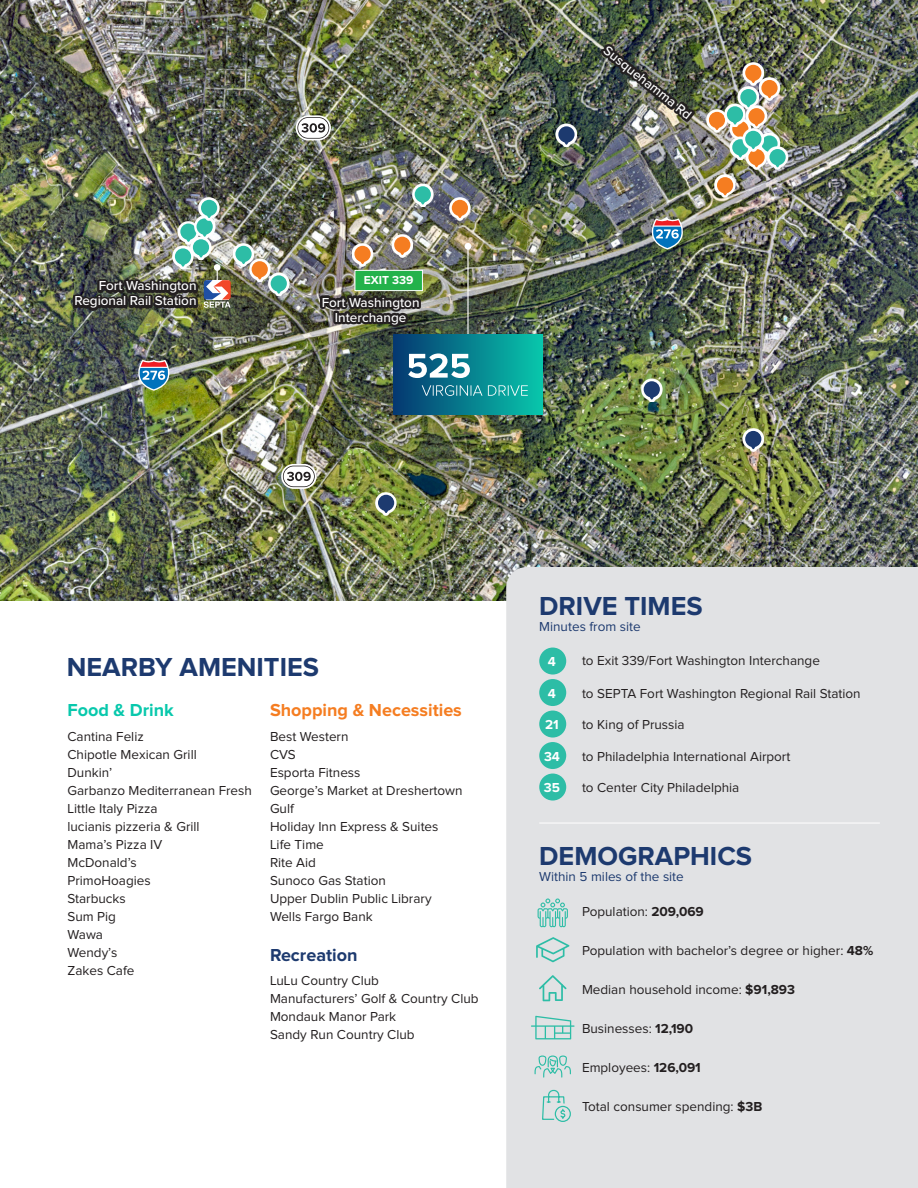
<style>
.page{position:relative;width:918px;height:1188px;background:#fff}
.page>*{position:absolute;margin:0;border:0;box-sizing:border-box;transform-origin:0 0}
.body_text{font:700 27px "Proxima Nova";color:#1d3a6f}
.body_text-2{font:700 18px "Proxima Nova";color:#f57d21}
.body_text-3{font:700 18px "Proxima Nova";color:#08c8ac}
.body_text-4{font:700 18px "Proxima Nova";color:#1d3a6f}
.title_1{font:13.5px "Proxima Nova";color:#231f20}
.title_1-2{font:500 13.5px "Proxima Nova";color:#fff}
.title_1-3{font:13.5px "Proxima Nova";color:#1d3a6f}
.title_1-4{font:700 13.5px "Proxima Nova";color:#fff}
.title_1-5{font:700 12px "Proxima Nova";color:#fff}
.s1{font-weight:700}
</style>
<div class="page">
<img style="left:0;top:0;width:918px;height:601px">
<div style="left:506px;top:567px;width:412px;height:621px;background:#e1e2e4"></div>
<svg style="left:73px;top:279px;width:125px;height:31px;background:#33332e"></svg>
<svg style="left:320px;top:295px;width:101px;height:32px;background:#3e3d35"></svg>
<div style="left:355px;top:270px;width:67px;height:21px;background:#23b24b"></div>
<div style="left:355px;top:270px;width:68px;height:21px;border:1px solid #fff"></div>
<img style="left:601px;top:44px;width:93px;height:77px">
<svg style="left:352px;top:243px;width:21px;height:24px"></svg>
<svg style="left:354px;top:246px;width:17px;height:18px"></svg>
<svg style="left:392px;top:234px;width:21px;height:23px"></svg>
<svg style="left:394px;top:237px;width:16px;height:18px"></svg>
<svg style="left:449px;top:197px;width:22px;height:24px"></svg>
<svg style="left:452px;top:200px;width:16px;height:18px"></svg>
<svg style="left:743px;top:62px;width:21px;height:3px"></svg>
<svg style="left:706px;top:109px;width:3px;height:24px"></svg>
<svg style="left:746px;top:167px;width:21px;height:3px"></svg>
<svg style="left:714px;top:175px;width:22px;height:23px"></svg>
<svg style="left:717px;top:177px;width:16px;height:18px"></svg>
<svg style="left:412px;top:184px;width:22px;height:23px"></svg>
<svg style="left:415px;top:186px;width:16px;height:18px"></svg>
<svg style="left:287px;top:273px;width:2px;height:23px"></svg>
<svg style="left:172px;top:246px;width:3px;height:23px"></svg>
<svg style="left:198px;top:197px;width:22px;height:3px"></svg>
<svg style="left:767px;top:146px;width:21px;height:24px"></svg>
<img style="left:709px;top:65px;width:77px;height:102px">
<svg style="left:375px;top:492px;width:22px;height:24px"></svg>
<svg style="left:378px;top:495px;width:16px;height:18px"></svg>
<svg style="left:641px;top:379px;width:21px;height:23px"></svg>
<svg style="left:644px;top:381px;width:16px;height:18px"></svg>
<svg style="left:556px;top:124px;width:21px;height:23px"></svg>
<svg style="left:558px;top:126px;width:17px;height:19px"></svg>
<svg style="left:743px;top:428px;width:21px;height:24px"></svg>
<svg style="left:745px;top:431px;width:16px;height:18px"></svg>
<svg style="left:539px;top:975px;width:28px;height:26px"></svg>
<svg style="left:536px;top:937px;width:33px;height:25px"></svg>
<svg style="left:531px;top:1016px;width:44px;height:23px"></svg>
<svg style="left:541px;top:1089px;width:31px;height:34px"></svg>
<svg style="left:538px;top:898px;width:30px;height:29px"></svg>
<svg style="left:535px;top:1056px;width:36px;height:22px"></svg>
<div style="left:539px;top:648px;width:27px;height:27px;background:#2dbda6;border-radius:50%"></div>
<div style="left:539px;top:679px;width:27px;height:27px;background:#2dbda6;border-radius:50%"></div>
<div style="left:539px;top:711px;width:27px;height:27px;background:#2dbda6;border-radius:50%"></div>
<div style="left:539px;top:742px;width:27px;height:27px;background:#2dbda6;border-radius:50%"></div>
<div style="left:539px;top:774px;width:27px;height:27px;background:#2dbda6;border-radius:50%"></div>
<hr style="left:539px;top:823px;width:341px;height:1px;background:#fff">
<svg style="left:650px;top:218px;width:35px;height:31px"></svg>
<svg style="left:136px;top:360px;width:35px;height:31px"></svg>
<hr style="left:467px;top:246px;width:2px;height:104px;background:#fff">
<div style="left:465px;top:243px;width:6px;height:7px;background:#fff;border-radius:50%"></div>
<svg style="left:281px;top:464px;width:35px;height:25px"></svg>
<svg style="left:283px;top:466px;width:32px;height:21px"></svg>
<svg style="left:296px;top:115px;width:35px;height:25px"></svg>
<svg style="left:297px;top:117px;width:32px;height:22px"></svg>
<div style="left:394px;top:335px;width:148px;height:79px;background:linear-gradient(to right,#053871,#08c5ab)"></div>
<svg style="left:422px;top:385px;width:106px;height:11px"></svg>
<svg style="left:408px;top:353px;width:62px;height:25px"></svg>
<img style="left:175px;top:200px;width:112px;height:108px">
<p class="title_1-5" style="left:364px;top:275px;width:51px">EXIT 339</p>
<p class="title_1-2" style="left:99px;top:276px;width:99px">Fort Washington</p>
<p class="title_1-2" style="left:74px;top:291px;width:124px">Regional Rail Station</p>
<p class="title_1-2" style="left:322px;top:292px;width:99px">Fort Washington</p>
<p class="title_1-2" style="left:335px;top:307px;width:73px">Interchange</p>
<p class="title_1-2" style="left:611px;top:41px;width:110px;rotate:38deg">Susquehamma Rd</p>
<p class="body_text" style="left:539px;top:594px;width:165px">DRIVE TIMES</p>
<p class="title_1-3" style="left:539px;top:620px;width:103px">Minutes from site</p>
<p class="body_text" style="left:67px;top:655px;width:254px">NEARBY AMENITIES</p>
<p class="title_1" style="left:582px;top:654px;width:239px">to Exit 339/Fort Washington Interchange</p>
<p class="title_1-4" style="left:548px;top:656px;width:10px">4</p>
<p class="title_1-4" style="left:548px;top:687px;width:10px">4</p>
<p class="title_1-4" style="left:545px;top:719px;width:15px">21</p>
<p class="title_1-4" style="left:544px;top:750px;width:17px">34</p>
<p class="title_1-4" style="left:544px;top:782px;width:18px">35</p>
<p class="title_1" style="left:582px;top:687px;width:280px">to SEPTA Fort Washington Regional Rail Station</p>
<p class="title_1" style="left:582px;top:719px;width:104px">to King of Prussia</p>
<p class="title_1" style="left:582px;top:750px;width:210px">to Philadelphia International Airport</p>
<p class="title_1" style="left:582px;top:782px;width:159px">to Center City Philadelphia</p>
<p class="body_text-3" style="left:68px;top:702px;width:108px">Food &amp; Drink</p>
<p class="title_1" style="left:68px;top:730px;width:78px">Cantina Feliz</p>
<p class="title_1" style="left:68px;top:748px;width:131px">Chipotle Mexican Grill</p>
<p class="title_1" style="left:68px;top:766px;width:46px">Dunkin’</p>
<p class="title_1" style="left:68px;top:784px;width:186px">Garbanzo Mediterranean Fresh</p>
<p class="title_1" style="left:68px;top:802px;width:92px">Little Italy Pizza</p>
<p class="title_1" style="left:68px;top:820px;width:134px">lucianis pizzeria &amp; Grill</p>
<p class="title_1" style="left:68px;top:838px;width:96px">Mama’s Pizza IV</p>
<p class="title_1" style="left:68px;top:856px;width:71px">McDonald’s</p>
<p class="title_1" style="left:68px;top:874px;width:85px">PrimoHoagies</p>
<p class="title_1" style="left:68px;top:892px;width:60px">Starbucks</p>
<p class="title_1" style="left:68px;top:910px;width:50px">Sum Pig</p>
<p class="title_1" style="left:68px;top:928px;width:37px">Wawa</p>
<p class="title_1" style="left:68px;top:946px;width:51px">Wendy’s</p>
<p class="title_1" style="left:68px;top:964px;width:68px">Zakes Cafe</p>
<p class="body_text-2" style="left:270px;top:702px;width:193px">Shopping &amp; Necessities</p>
<p class="title_1" style="left:270px;top:730px;width:80px">Best Western</p>
<p class="title_1" style="left:270px;top:748px;width:27px">CVS</p>
<p class="title_1" style="left:270px;top:766px;width:92px">Esporta Fitness</p>
<p class="title_1" style="left:270px;top:784px;width:194px">George’s Market at Dreshertown</p>
<p class="title_1" style="left:270px;top:802px;width:25px">Gulf</p>
<p class="title_1" style="left:270px;top:820px;width:170px">Holiday Inn Express &amp; Suites</p>
<p class="title_1" style="left:270px;top:838px;width:55px">Life Time</p>
<p class="title_1" style="left:270px;top:856px;width:48px">Rite Aid</p>
<p class="title_1" style="left:270px;top:874px;width:117px">Sunoco Gas Station</p>
<p class="title_1" style="left:270px;top:892px;width:163px">Upper Dublin Public Library</p>
<p class="title_1" style="left:270px;top:910px;width:104px">Wells Fargo Bank</p>
<p class="body_text-4" style="left:270px;top:946px;width:89px">Recreation</p>
<p class="title_1" style="left:270px;top:975px;width:110px">LuLu Country Club</p>
<p class="title_1" style="left:270px;top:993px;width:210px">Manufacturers’ Golf &amp; Country Club</p>
<p class="title_1" style="left:270px;top:1011px;width:128px">Mondauk Manor Park</p>
<p class="title_1" style="left:270px;top:1029px;width:146px">Sandy Run Country Club</p>
<p class="body_text" style="left:539px;top:843px;width:214px">DEMOGRAPHICS</p>
<p class="title_1-3" style="left:539px;top:870px;width:146px">Within 5 miles of the site</p>
<p class="title_1" style="left:582px;top:905px;width:123px">Population: <span class="s1">209,069</span></p>
<p class="title_1" style="left:582px;top:944px;width:293px">Population with bachelor’s degree or higher: <span class="s1">48%</span></p>
<p class="title_1" style="left:582px;top:983px;width:215px">Median household income: <span class="s1">$91,893</span></p>
<p class="title_1" style="left:582px;top:1022px;width:113px">Businesses: <span class="s1">12,190</span></p>
<p class="title_1" style="left:582px;top:1061px;width:120px">Employees: <span class="s1">126,091</span></p>
<p class="title_1" style="left:582px;top:1100px;width:182px">Total consumer spending: <span class="s1">$3B</span></p>
</div>
